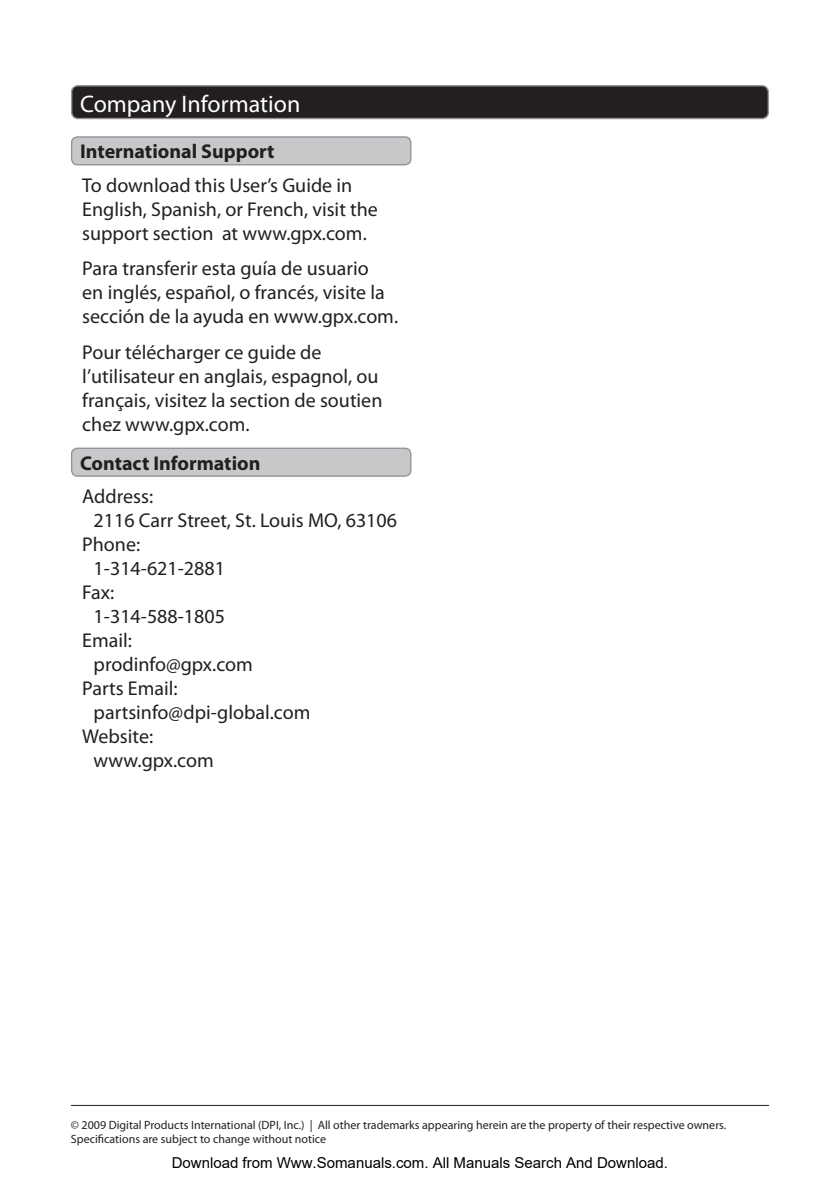
<style>
.page{position:relative;width:840px;height:1191px;background:#fff}
.page>*{position:absolute;margin:0;border:0;box-sizing:border-box;transform-origin:0 0}
.t1{font:24px "Myriad Pro";color:#fff}
.t2{font:20px/24px "Myriad Pro";color:#231f20}
.Operation_Heading{font:700 20px "Myriad Pro";color:#231f20}
.t3{font:15px "Arial";color:#000}
.t4{font:12px/14.4px "Myriad Pro";color:#231f20}
</style>
<div class="page">
<div style="left:72px;top:137px;width:338px;height:28px;background:#c7c8ca;border-radius:6px"></div>
<div style="left:71px;top:136px;width:340px;height:29px;border:1px solid #939598;border-radius:6px"></div>
<div style="left:72px;top:448px;width:338px;height:28px;background:#c7c8ca;border-radius:6px"></div>
<div style="left:71px;top:447px;width:340px;height:30px;border:1px solid #939598;border-radius:6px"></div>
<div style="left:72px;top:86px;width:695px;height:33px;background:#231f20;border-radius:6px"></div>
<div style="left:71px;top:85px;width:697px;height:34px;border:1px solid #939598;border-radius:6px"></div>
<hr style="left:71px;top:1105px;width:697px;height:1px;background:#231f20">
<p class="t1" style="left:80px;top:89px;width:222px">Company Information</p>
<p class="Operation_Heading" style="left:80px;top:139px;width:196px">International Support</p>
<p class="t2" style="left:82px;top:173px;width:297px">To download this User’s Guide in<br>English, Spanish, or French, visit the support section at www.gpx.com.</p>
<p class="t2" style="left:82px;top:256px;width:317px">Para transferir esta guía de usuario<br>en inglés, español, o francés, visite la sección de la ayuda en www.gpx.com.</p>
<p class="t2" style="left:82px;top:339px;width:301px">Pour télécharger ce guide de l’utilisateur en anglais, espagnol, ou français, visitez la section de soutien chez www.gpx.com.</p>
<p class="Operation_Heading" style="left:80px;top:450px;width:182px">Contact Information</p>
<p class="t2" style="left:82px;top:484px;width:72px">Address:</p>
<p class="t2" style="left:94px;top:508px;width:305px">2116 Carr Street, St. Louis MO, 63106</p>
<p class="t2" style="left:82px;top:532px;width:59px">Phone:</p>
<p class="t2" style="left:94px;top:556px;width:133px">1-314-621-2881</p>
<p class="t2" style="left:82px;top:580px;width:33px">Fax:</p>
<p class="t2" style="left:94px;top:604px;width:133px">1-314-588-1805</p>
<p class="t2" style="left:82px;top:628px;width:51px">Email:</p>
<p class="t2" style="left:94px;top:652px;width:161px">prodinfo@gpx.com</p>
<p class="t2" style="left:82px;top:676px;width:97px">Parts Email:</p>
<p class="t2" style="left:94px;top:700px;width:218px">partsinfo@dpi-global.com</p>
<p class="t2" style="left:82px;top:724px;width:72px">Website:</p>
<p class="t2" style="left:94px;top:748px;width:122px">www.gpx.com</p>
<p class="t4" style="left:71px;top:1117px;width:656px">© 2009 Digital Products International (DPI, Inc.) | All other trademarks appearing herein are the property of their respective owners.<br>Specifications are subject to change without notice</p>
<p class="t3" style="left:172px;top:1154px;width:497px">Download from Www.Somanuals.com. All Manuals Search And Download.</p>
</div>
